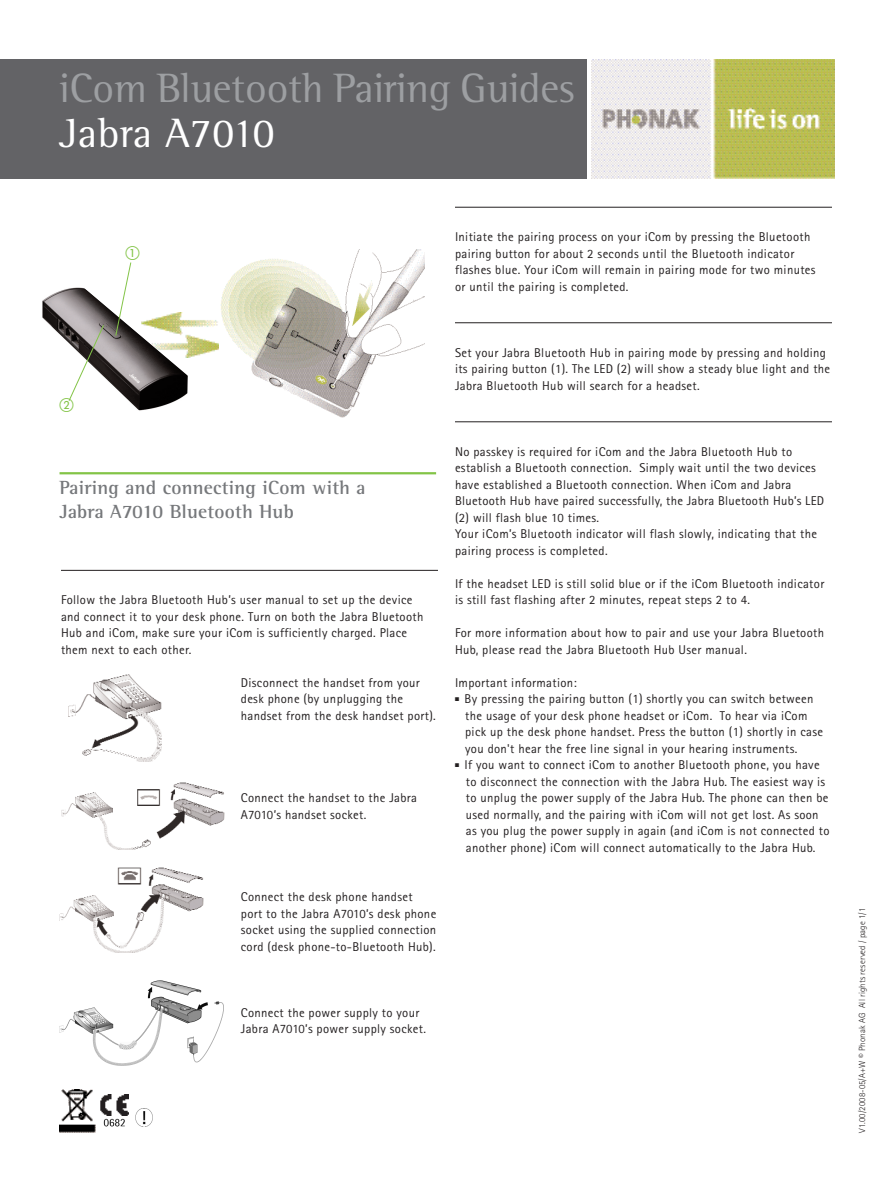
<style>
.page{position:relative;width:893px;height:1191px;background:#fff}
.page>*{position:absolute;margin:0;border:0;box-sizing:border-box;transform-origin:0 0}
.t1{font:42px "Rotis Semi Serif";letter-spacing:-.005em;color:#9d9fa2}
.t2{font:42px "Rotis Semi Serif";letter-spacing:.01em;color:#fff}
.t3{font:700 19.5px/24px "Rotis Semi Serif";letter-spacing:.01em;color:#76787b}
.t4{font:14.25px "European Pi One";color:#83c447}
.t5{font:12.75px/16.5px "Rotis Sans Serif";letter-spacing:.025em;color:#231f20}
.t6{font:300 9px "Rotis Sans Serif";letter-spacing:.01em;color:#231f20}
</style>
<div class="page">
<img style="left:187px;top:320px;width:32px;height:37px">
<div style="left:0;top:60px;width:587px;height:119px;background:#636366"></div>
<hr style="left:61px;top:570px;width:377px;height:1px;background:#231f20">
<hr style="left:60px;top:472px;width:376px;height:2px;background:#83c447">
<img style="left:592px;top:60px;width:242px;height:119px">
<img style="left:221px;top:250px;width:204px;height:168px">
<img style="left:42px;top:287px;width:145px;height:124px">
<hr style="left:455px;top:207px;width:377px;height:1px;background:#231f20">
<hr style="left:455px;top:322px;width:377px;height:1px;background:#231f20">
<hr style="left:455px;top:421px;width:377px;height:1px;background:#231f20">
<img style="left:100px;top:1094px;width:29px;height:22px">
<img style="left:60px;top:1089px;width:35px;height:43px">
<svg style="left:68px;top:325px;width:36px;height:76px"></svg>
<img style="left:135px;top:1108px;width:18px;height:19px">
<img style="left:103px;top:1118px;width:22px;height:9px">
<img style="left:69px;top:674px;width:92px;height:87px">
<img style="left:62px;top:783px;width:162px;height:67px">
<img style="left:60px;top:867px;width:144px;height:86px">
<img style="left:60px;top:980px;width:163px;height:85px">
<svg style="left:115px;top:262px;width:25px;height:74px"></svg>
<h1 class="t1" style="left:60px;top:73px;width:516px">iCom Bluetooth Pairing Guides</h1>
<h1 class="t2" style="left:60px;top:118px;width:217px">Jabra A7010</h1>
<p class="t5" style="left:455px;top:230px;width:362px">Initiate the pairing process on your iCom by pressing the Bluetooth pairing button for about 2 seconds until the Bluetooth indicator flashes blue. Your iCom will remain in pairing mode for two minutes or until the pairing is completed.</p>
<p class="t4" style="left:60px;top:395px;width:16px">-</p>
<h2 class="t3" style="left:60px;top:477px;width:307px">Pairing and connecting iCom with a<br>Jabra A7010 Bluetooth Hub</h2>
<p class="t5" style="left:61px;top:593px;width:364px">Follow the Jabra Bluetooth Hub’s user manual to set up the device and connect it to your desk phone. Turn on both the Jabra Bluetooth Hub and iCom, make sure your iCom is sufficiently charged. Place them next to each other.</p>
<p class="t5" style="left:241px;top:675px;width:196px">Disconnect the handset from your desk phone (by unplugging the handset from the desk handset port).</p>
<p class="t5" style="left:241px;top:791px;width:178px">Connect the handset to the Jabra<br>A7010’s handset socket.</p>
<p class="t5" style="left:241px;top:890px;width:197px">Connect the desk phone handset port to the Jabra A7010’s desk phone socket using the supplied connection cord (desk phone-to-Bluetooth Hub).</p>
<p class="t5" style="left:455px;top:345px;width:377px">Set your Jabra Bluetooth Hub in pairing mode by pressing and holding its pairing button (1). The LED (2) will show a steady blue light and the<br>Jabra Bluetooth Hub will search for a headset.</p>
<p class="t5" style="left:455px;top:444px;width:371px">No passkey is required for iCom and the Jabra Bluetooth Hub to establish a Bluetooth connection. Simply wait until the two devices have established a Bluetooth connection. When iCom and Jabra Bluetooth Hub have paired successfully, the Jabra Bluetooth Hub’s LED (2) will flash blue 10 times.<br>Your iCom’s Bluetooth indicator will flash slowly, indicating that the pairing process is completed.</p>
<p class="t5" style="left:455px;top:576px;width:371px">If the headset LED is still solid blue or if the iCom Bluetooth indicator is still fast flashing after 2 minutes, repeat steps 2 to 4.</p>
<p class="t5" style="left:455px;top:626px;width:371px">For more information about how to pair and use your Jabra Bluetooth<br>Hub, please read the Jabra Bluetooth Hub User manual.</p>
<p class="t5" style="left:455px;top:675px;width:123px">Important information:</p>
<p class="t5" style="left:465px;top:692px;width:360px;text-indent:-10px"><sup>■</sup> By pressing the pairing button (1) shortly you can switch between the usage of your desk phone headset or iCom. To hear via iCom pick up the desk phone handset. Press the button (1) shortly in case you don't hear the free line signal in your hearing instruments.</p>
<p class="t5" style="left:466px;top:758px;width:365px;text-indent:-11px"><sup>■</sup> If you want to connect iCom to another Bluetooth phone, you have to disconnect the connection with the Jabra Hub. The easiest way is to unplug the power supply of the Jabra Hub. The phone can then be used normally, and the pairing with iCom will not get lost. As soon as you plug the power supply in again (and iCom is not connected to another phone) iCom will connect automatically to the Jabra Hub.</p>
<p class="t5" style="left:241px;top:1005px;width:187px">Connect the power supply to your<br>Jabra A7010’s power supply socket.</p>
<p class="t6" style="left:859px;top:1132px;width:227px;rotate:-90deg">V1.00/2008-05/A+W © Phonak AG All rights reserved / page 1/1</p>
</div>
